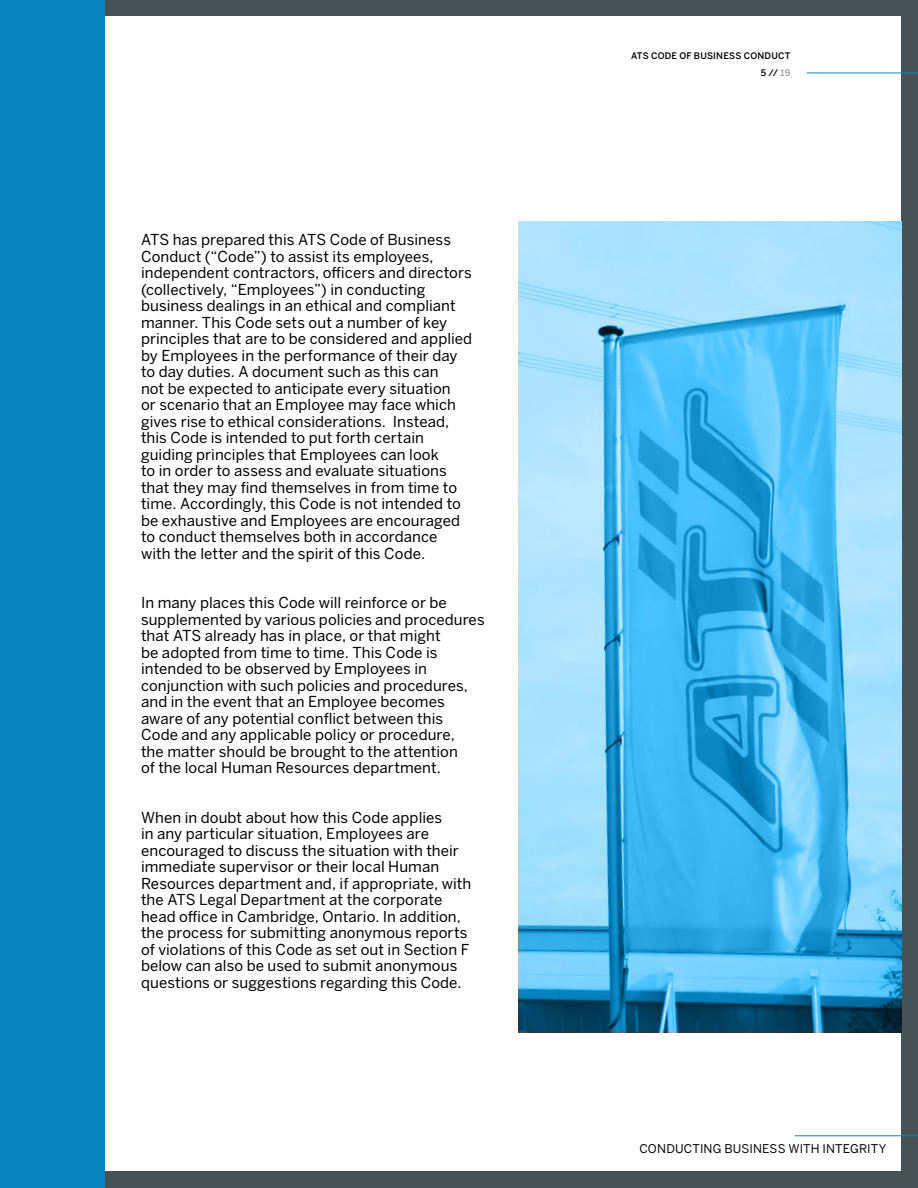
<style>
.page{position:relative;width:918px;height:1188px;background:#485156}
.page>*{position:absolute;margin:0;border:0;box-sizing:border-box;transform-origin:0 0}
.t1{font:15px/16.5px "Benton Sans";letter-spacing:.005em;color:#000}
.t2{font:12px "Benton Sans";letter-spacing:.015em;color:#000}
.t3{font:500 9px/16.5px "Benton Sans";letter-spacing:.02em;color:#000;text-align:right}
.s1{color:#9d9d9c}
</style>
<div class="page">
<div style="left:0;top:16px;width:902px;height:1156px;background:#fff"></div>
<div style="left:0;top:0;width:105px;height:1188px;background:#0884c1"></div>
<hr style="left:807px;top:73px;width:111px;height:1px;background:#0884c1">
<hr style="left:795px;top:1135px;width:123px;height:1px;background:#0884c1">
<img style="left:519px;top:221px;width:383px;height:811px">
<p class="t1" style="left:141px;top:231px;width:333px">ATS has prepared this ATS Code of Business Conduct (“Code”) to assist its employees, independent contractors, officers and directors (collectively, “Employees”) in conducting business dealings in an ethical and compliant manner. This Code sets out a number of key principles that are to be considered and applied by Employees in the performance of their day to day duties. A document such as this can<br>not be expected to anticipate every situation<br>or scenario that an Employee may face which gives rise to ethical considerations. Instead, this Code is intended to put forth certain guiding principles that Employees can look<br>to in order to assess and evaluate situations that they may find themselves in from time to time. Accordingly, this Code is not intended to be exhaustive and Employees are encouraged to conduct themselves both in accordance<br>with the letter and the spirit of this Code.</p>
<p class="t1" style="left:141px;top:594px;width:345px">In many places this Code will reinforce or be supplemented by various policies and procedures that ATS already has in place, or that might<br>be adopted from time to time. This Code is intended to be observed by Employees in conjunction with such policies and procedures, and in the event that an Employee becomes aware of any potential conflict between this<br>Code and any applicable policy or procedure,<br>the matter should be brought to the attention<br>of the local Human Resources department.</p>
<p class="t1" style="left:141px;top:809px;width:332px">When in doubt about how this Code applies<br>in any particular situation, Employees are encouraged to discuss the situation with their immediate supervisor or their local Human Resources department and, if appropriate, with the ATS Legal Department at the corporate head office in Cambridge, Ontario. In addition, the process for submitting anonymous reports of violations of this Code as set out in Section F below can also be used to submit anonymous questions or suggestions regarding this Code.</p>
<p class="t3" style="left:631px;top:48px;width:161px">ATS CODE OF BUSINESS CONDUCT<br>5 // <span class="s1">19</span></p>
<p class="t2" style="left:639px;top:1141px;width:249px">CONDUCTING BUSINESS WITH INTEGRITY</p>
</div>
